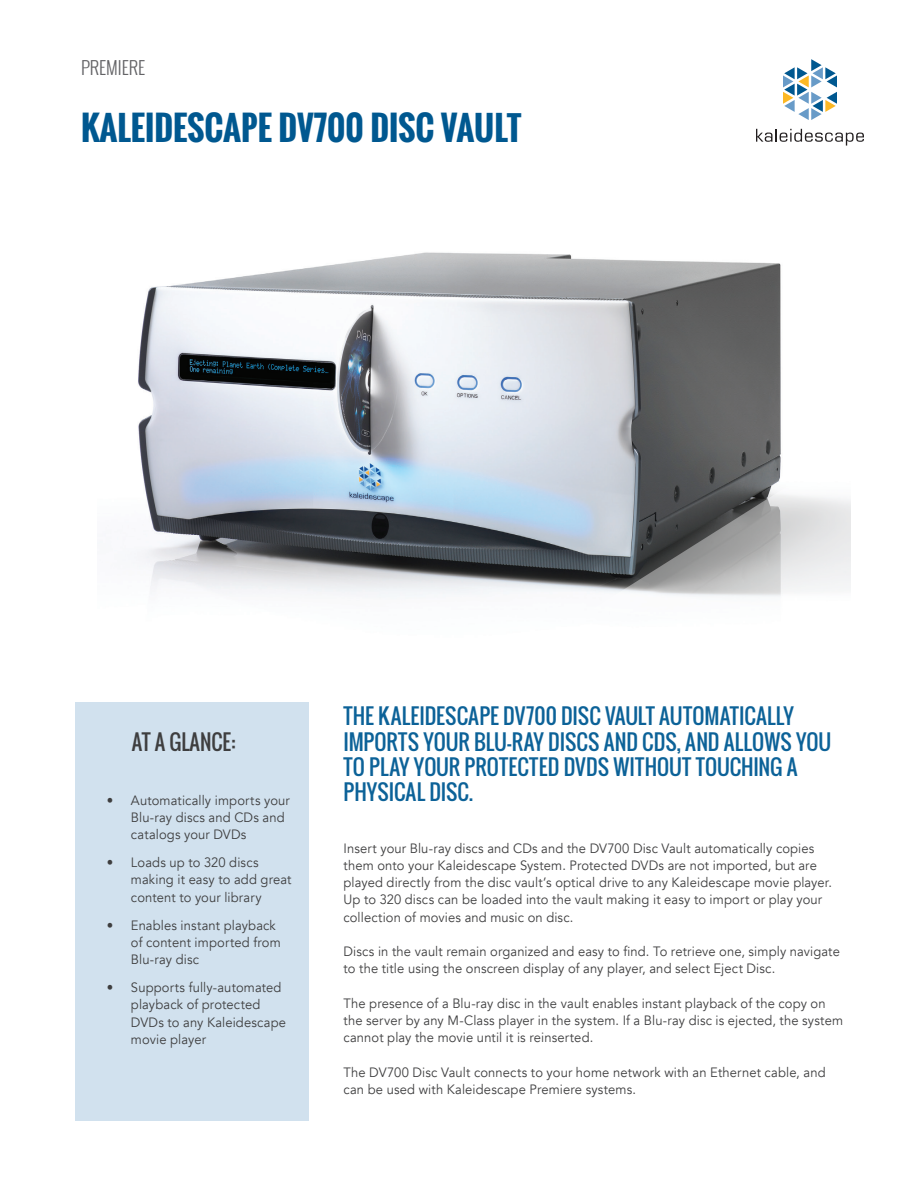
<style>
.page{position:relative;width:918px;height:1188px;background:#fff}
.page>*{position:absolute;margin:0;border:0;box-sizing:border-box;transform-origin:0 0}
.t1{font:700 33px "Oswald";color:#005890}
.t2{font:21px/25.2px "Oswald";letter-spacing:.005em;color:#0c6298}
.bullet_paragraph{font:21px "Oswald";color:#3e3e3f}
.t3{font:300 18px "Oswald";color:#636366}
.bullet_paragraph-2{font:13.5px/17.2px "Avenir";letter-spacing:.01em;color:#3e3e3f;scale:.96 1}
</style>
<div class="page">
<div style="left:76px;top:702px;width:233px;height:418px;background:#d1e1ee"></div>
<img style="left:133px;top:128px;width:669px;height:469px">
<svg style="left:593px;top:461px;width:258px;height:136px"></svg>
<svg style="left:756px;top:129px;width:108px;height:17px"></svg>
<svg style="left:783px;top:59px;width:54px;height:61px"></svg>
<p class="t3" style="left:81px;top:55px;width:66px">PREMIERE</p>
<p class="t1" style="left:81px;top:103px;width:442px">KALEIDESCAPE DV700 DISC VAULT</p>
<p class="bullet_paragraph" style="left:132px;top:726px;width:105px">AT A GLANCE:</p>
<p class="bullet_paragraph-2" style="left:131px;top:792px;width:167px;text-indent:-24px">• Automatically imports your<br>Blu-ray discs and CDs and catalogs your DVDs</p>
<p class="bullet_paragraph-2" style="left:131px;top:854px;width:169px;text-indent:-24px">• Loads up to 320 discs making it easy to add great content to your library</p>
<p class="bullet_paragraph-2" style="left:131px;top:917px;width:158px;text-indent:-24px">• Enables instant playback of content imported from<br>Blu-ray disc</p>
<p class="bullet_paragraph-2" style="left:131px;top:979px;width:163px;text-indent:-24px">• Supports fully-automated playback of protected<br>DVDs to any Kaleidescape movie player</p>
<p class="t2" style="left:344px;top:704px;width:489px">THE KALEIDESCAPE DV700 DISC VAULT AUTOMATICALLY IMPORTS YOUR BLU-RAY DISCS AND CDS, AND ALLOWS YOU TO PLAY YOUR PROTECTED DVDS WITHOUT TOUCHING A PHYSICAL DISC.</p>
<p class="bullet_paragraph-2" style="left:344px;top:840px;width:510px">Insert your Blu-ray discs and CDs and the DV700 Disc Vault automatically copies them onto your Kaleidescape System. Protected DVDs are not imported, but are played directly from the disc vault’s optical drive to any Kaleidescape movie player.<br>Up to 320 discs can be loaded into the vault making it easy to import or play your collection of movies and music on disc.</p>
<p class="bullet_paragraph-2" style="left:344px;top:943px;width:519px">Discs in the vault remain organized and easy to find. To retrieve one, simply navigate to the title using the onscreen display of any player, and select Eject Disc.</p>
<p class="bullet_paragraph-2" style="left:344px;top:995px;width:522px">The presence of a Blu-ray disc in the vault enables instant playback of the copy on the server by any M-Class player in the system. If a Blu-ray disc is ejected, the system cannot play the movie until it is reinserted.</p>
<p class="bullet_paragraph-2" style="left:344px;top:1064px;width:504px">The DV700 Disc Vault connects to your home network with an Ethernet cable, and can be used with Kaleidescape Premiere systems.</p>
</div>
